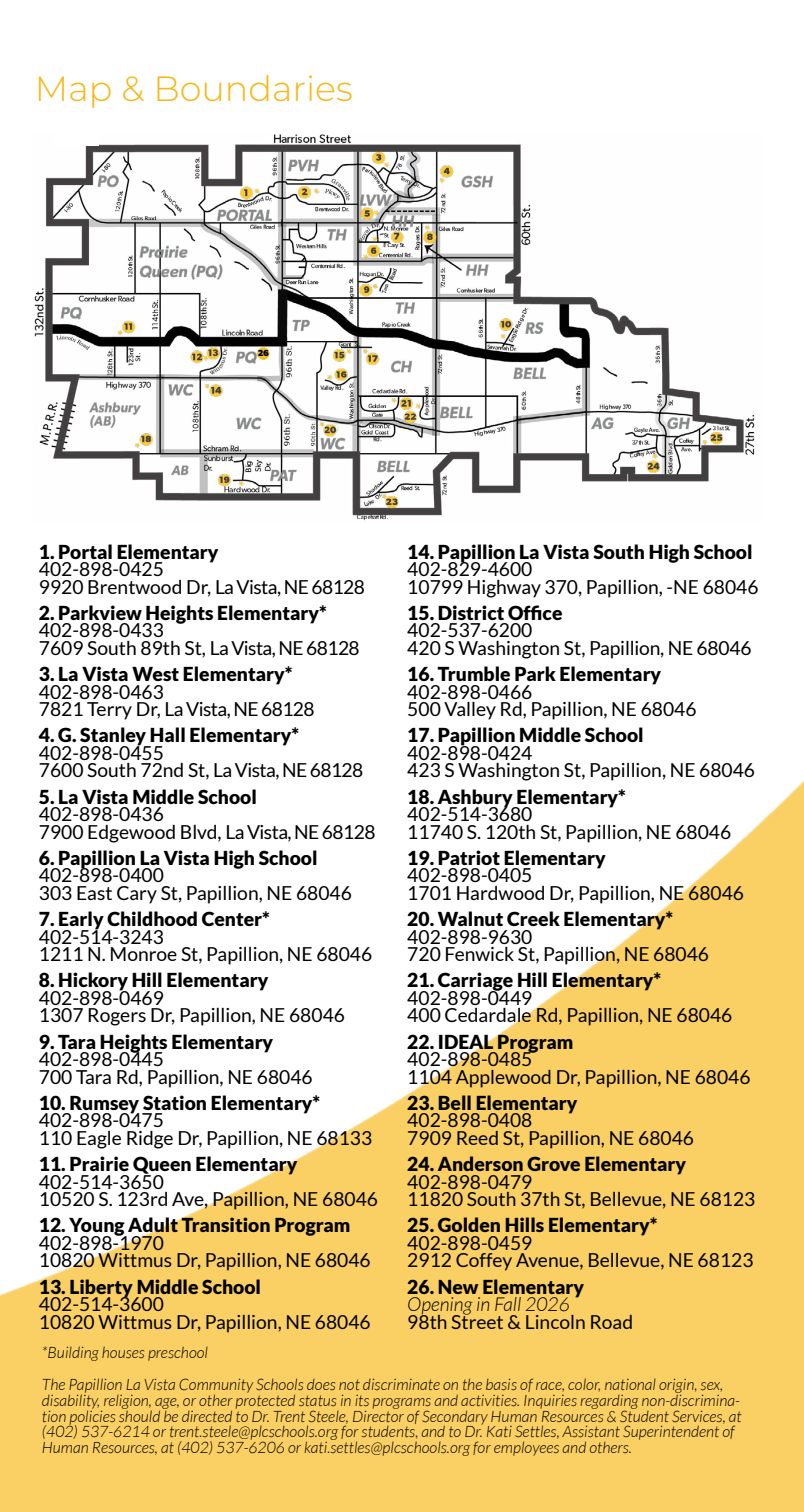
<style>
.page{position:relative;width:804px;height:1512px;background:#fff}
.page>*{position:absolute;margin:0;border:0;box-sizing:border-box;transform-origin:0 0}
.t1{font:300 35px "Montserrat";color:#f7b718}
.t2{font:19.25px/17.5px "Lato";color:#000}
.t3{font:900 19.25px "Lato";color:#000}
.t4{font:italic 300 19.25px "Lato";color:#000}
.t5{font:italic 300 15.75px/15.8px "Lato";color:#000}
.t6{font:700 8.75px "Gibson";color:#000}
</style>
<div class="page">
<svg style="left:0;top:781px;width:803px;height:731px;fill:#facf63"></svg>
<img style="left:34px;top:134px;width:721px;height:387px">
<div style="left:54px;top:119px;width:45px;height:27px;background:#fff"></div>
<div style="left:257px;top:347px;width:12px;height:13px;background:#f0bf2f;border-radius:50%"></div>
<h1 class="t1" style="left:35px;top:65px;width:319px">Map &amp; Boundaries</h1>
<p class="t6" style="left:257px;top:348px;width:13px">26</p>
<p class="t3" style="left:39px;top:540px;width:181px">1. Portal Elementary</p>
<p class="t2" style="left:39px;top:560px;width:327px">402-898-0425<br>9920 Brentwood Dr, La Vista, NE 68128</p>
<p class="t3" style="left:39px;top:602px;width:289px">2. Parkview Heights Elementary*</p>
<p class="t2" style="left:39px;top:622px;width:322px">402-898-0433<br>7609 South 89th St, La Vista, NE 68128</p>
<p class="t3" style="left:39px;top:663px;width:255px">3. La Vista West Elementary*</p>
<p class="t2" style="left:39px;top:683px;width:277px">402-898-0463<br>7821 Terry Dr, La Vista, NE 68128</p>
<p class="t3" style="left:39px;top:724px;width:262px">4. G. Stanley Hall Elementary*</p>
<p class="t2" style="left:39px;top:744px;width:326px">402-898-0455<br>7600 South 72nd St, La Vista, NE 68128</p>
<p class="t3" style="left:39px;top:785px;width:219px">5. La Vista Middle School</p>
<p class="t2" style="left:39px;top:805px;width:338px">402-898-0436<br>7900 Edgewood Blvd, La Vista, NE 68128</p>
<p class="t3" style="left:39px;top:847px;width:280px">6. Papillion La Vista High School</p>
<p class="t2" style="left:39px;top:867px;width:314px">402-898-0400<br>303 East Cary St, Papillion, NE 68046</p>
<p class="t3" style="left:39px;top:908px;width:232px">7. Early Childhood Center*</p>
<p class="t2" style="left:39px;top:928px;width:335px">402-514-3243<br>1211 N. Monroe St, Papillion, NE 68046</p>
<p class="t3" style="left:39px;top:969px;width:231px">8. Hickory Hill Elementary</p>
<p class="t2" style="left:39px;top:989px;width:307px">402-898-0469<br>1307 Rogers Dr, Papillion, NE 68046</p>
<p class="t3" style="left:39px;top:1030px;width:236px">9. Tara Heights Elementary</p>
<p class="t2" style="left:39px;top:1050px;width:275px">402-898-0445<br>700 Tara Rd, Papillion, NE 68046</p>
<p class="t3" style="left:39px;top:1092px;width:283px">10. Rumsey Station Elementary*</p>
<p class="t2" style="left:39px;top:1112px;width:335px">402-898-0475<br>110 Eagle Ridge Dr, Papillion, NE 68133</p>
<p class="t3" style="left:39px;top:1153px;width:260px">11. Prairie Queen Elementary</p>
<p class="t2" style="left:39px;top:1173px;width:340px">402-514-3650<br>10520 S. 123rd Ave, Papillion, NE 68046</p>
<p class="t3" style="left:39px;top:1214px;width:313px">12. Young Adult Transition Program</p>
<p class="t2" style="left:39px;top:1234px;width:333px">402-898-1970<br>10820 Wittmus Dr, Papillion, NE 68046</p>
<p class="t3" style="left:39px;top:1275px;width:224px">13. Liberty Middle School</p>
<p class="t2" style="left:39px;top:1295px;width:333px">402-514-3600<br>10820 Wittmus Dr, Papillion, NE 68046</p>
<p class="t5" style="left:42px;top:1337px;width:682px;line-height:32px">*Building houses preschool<br>The Papillion La Vista Community Schools does not discriminate on the basis of race, color, national origin, sex,</p>
<p class="t5" style="left:42px;top:1393px;width:701px">disability, religion, age, or other protected status in its programs and activities. Inquiries regarding non-discrimina&shy;tion policies should be directed to Dr. Trent Steele, Director of Secondary Human Resources &amp; Student Services, at (402) 537-6214 or trent.steele@plcschools.org for students, and to Dr. Kati Settles, Assistant Superintendent of Human Resources, at (402) 537-6206 or kati.settles@plcschools.org for employees and others.</p>
<p class="t3" style="left:407px;top:540px;width:346px">14. Papillion La Vista South High School</p>
<p class="t2" style="left:407px;top:560px;width:353px">402-829-4600<br>10799 Highway 370, Papillion, -NE 68046</p>
<p class="t3" style="left:407px;top:602px;width:157px">15. District Office</p>
<p class="t2" style="left:407px;top:622px;width:346px">402-537-6200<br>420 S Washington St, Papillion, NE 68046</p>
<p class="t3" style="left:407px;top:663px;width:255px">16. Trumble Park Elementary</p>
<p class="t2" style="left:407px;top:683px;width:291px">402-898-0466<br>500 Valley Rd, Papillion, NE 68046</p>
<p class="t3" style="left:407px;top:724px;width:238px">17. Papillion Middle School</p>
<p class="t2" style="left:407px;top:744px;width:349px">402-898-0424<br>423 S Washington St, Papillion, NE 68046</p>
<p class="t3" style="left:407px;top:785px;width:220px">18. Ashbury Elementary*</p>
<p class="t2" style="left:407px;top:805px;width:325px">402-514-3680<br>11740 S. 120th St, Papillion, NE 68046</p>
<p class="t3" style="left:407px;top:847px;width:200px">19. Patriot Elementary</p>
<p class="t2" style="left:407px;top:867px;width:338px">402-898-0405<br>1701 Hardwood Dr, Papillion, NE 68046</p>
<p class="t3" style="left:407px;top:908px;width:267px">20. Walnut Creek Elementary*</p>
<p class="t2" style="left:407px;top:928px;width:303px">402-898-9630<br>720 Fenwick St, Papillion, NE 68046</p>
<p class="t3" style="left:407px;top:969px;width:255px">21. Carriage Hill Elementary*</p>
<p class="t2" style="left:407px;top:989px;width:326px">402-898-0449<br>400 Cedardale Rd, Papillion, NE 68046</p>
<p class="t3" style="left:407px;top:1030px;width:167px">22. IDEAL Program</p>
<p class="t2" style="left:407px;top:1050px;width:344px">402-898-0485<br>1104 Applewood Dr, Papillion, NE 68046</p>
<p class="t3" style="left:407px;top:1092px;width:172px">23. Bell Elementary</p>
<p class="t2" style="left:407px;top:1112px;width:288px">402-898-0408<br>7909 Reed St, Papillion, NE 68046</p>
<p class="t3" style="left:407px;top:1153px;width:280px">24. Anderson Grove Elementary</p>
<p class="t2" style="left:407px;top:1173px;width:349px">402-898-0479<br>11820 South 37th St, Bellevue, NE 68123</p>
<p class="t3" style="left:407px;top:1214px;width:252px">25. Golden Hills Elementary*</p>
<p class="t2" style="left:407px;top:1234px;width:347px">402-898-0459<br>2912 Coffey Avenue, Bellevue, NE 68123</p>
<p class="t3" style="left:407px;top:1275px;width:178px">26. New Elementary</p>
<p class="t4" style="left:407px;top:1294px;width:164px">Opening in Fall 2026</p>
<p class="t2" style="left:407px;top:1313px;width:227px">98th Street &amp; Lincoln Road</p>
</div>
